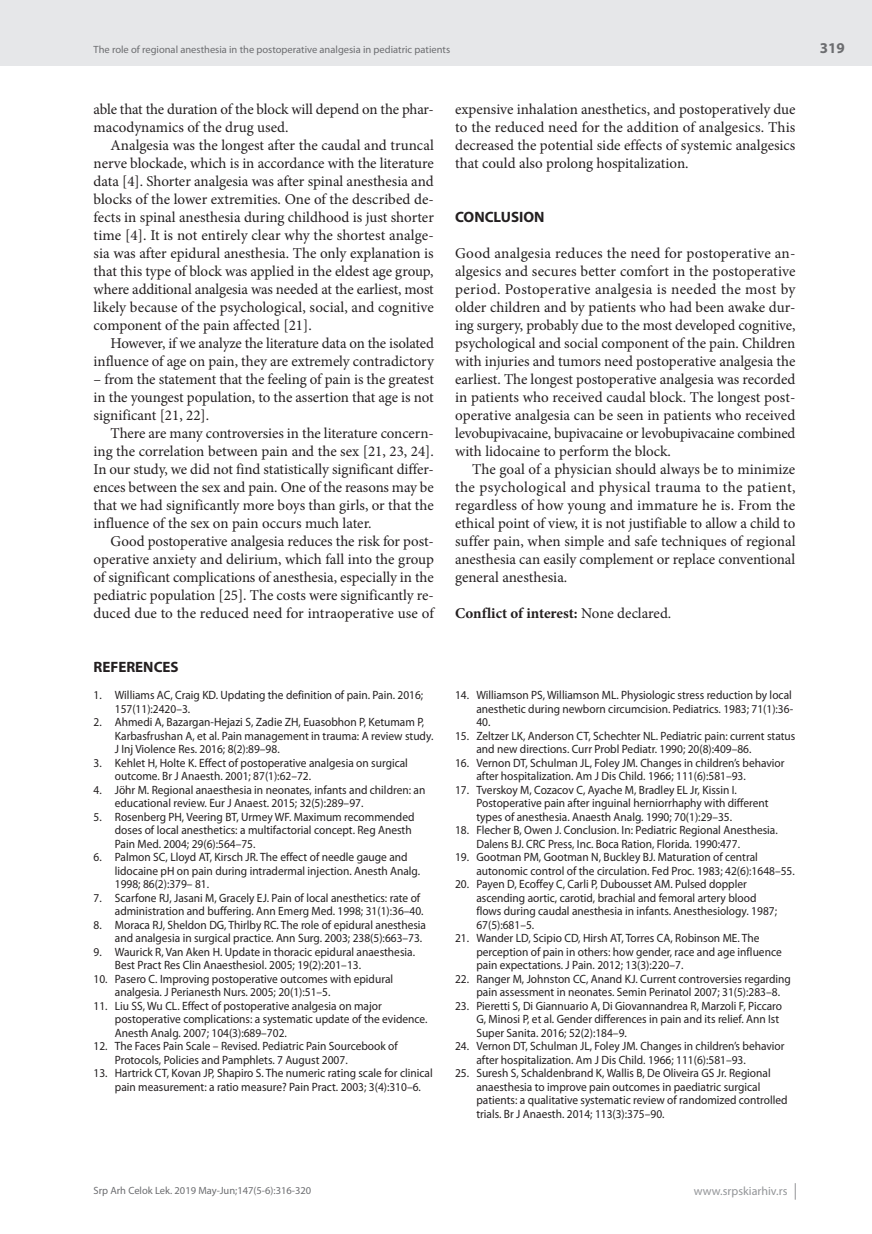
<style>
.page{position:relative;width:872px;height:1234px;background:#fff}
.page>*{position:absolute;margin:0;border:0;box-sizing:border-box;transform-origin:0 0}
.t1{font:15px/18px "Minion Pro";letter-spacing:-.005em;color:#231f20;text-align:justify}
.t2{font:700 15px "Minion Pro";color:#231f20}
.t3{font:700 15px "Myriad Pro";color:#231f20}
.t4{font:700 15px "Myriad Pro";color:#6c6d70}
.t5{font:12px/13.5px "Myriad Pro";color:#231f20;scale:.95 1}
.t6{font:12px "Myriad Pro";color:#939598}
.t7{font:10.5px "Myriad Pro";color:#6c6d70}
.s1{font-weight:400}
</style>
<div class="page">
<div style="left:0;top:0;width:872px;height:66px;background:#e6e7e9"></div>
<svg style="left:795px;top:1183px;width:1px;height:16px"></svg>
<p class="t7" style="left:94px;top:43px;width:358px">The role of regional anesthesia in the postoperative analgesia in pediatric patients</p>
<p class="t1" style="left:94px;top:100px;width:342px">able that the duration of the block will depend on the phar&shy;macodynamics of the drug used.</p>
<p class="t1" style="left:94px;top:136px;width:342px;text-indent:17px">Analgesia was the longest after the caudal and truncal nerve blockade, which is in accordance with the literature data [4]. Shorter analgesia was after spinal anesthesia and blocks of the lower extremities. One of the described de&shy;fects in spinal anesthesia during childhood is just shorter time [4]. It is not entirely clear why the shortest analge&shy;sia was after epidural anesthesia. The only explanation is that this type of block was applied in the eldest age group, where additional analgesia was needed at the earliest, most likely because of the psychological, social, and cognitive component of the pain affected [21].</p>
<p class="t1" style="left:94px;top:334px;width:342px;text-align:right">However, if we analyze the literature data on the isolated influence of age on pain, they are extremely contradictory</p>
<p class="t1" style="left:94px;top:370px;width:342px">– from the statement that the feeling of pain is the greatest in the youngest population, to the assertion that age is not significant [21, 22].</p>
<p class="t1" style="left:94px;top:424px;width:342px;text-indent:17px">There are many controversies in the literature concern&shy;ing the correlation between pain and the sex [21, 23, 24].<br>In our study, we did not find statistically significant differ&shy;ences between the sex and pain. One of the reasons may be that we had significantly more boys than girls, or that the influence of the sex on pain occurs much later.</p>
<p class="t1" style="left:94px;top:532px;width:342px;text-indent:17px">Good postoperative analgesia reduces the risk for post&shy;operative anxiety and delirium, which fall into the group of significant complications of anesthesia, especially in the pediatric population [25]. The costs were significantly re&shy;duced due to the reduced need for intraoperative use of</p>
<p class="t3" style="left:94px;top:657px;width:87px">REFERENCES</p>
<p class="t5" style="left:115px;top:688px;width:326px;text-indent:-21px">1. Williams AC, Craig KD. Updating the definition of pain. Pain. 2016;<br>157(11):2420–3.</p>
<p class="t5" style="left:115px;top:715px;width:337px;text-indent:-21px">2. Ahmedi A, Bazargan-Hejazi S, Zadie ZH, Euasobhon P, Ketumam P,<br>Karbasfrushan A, et al. Pain management in trauma: A review study.<br>J Inj Violence Res. 2016; 8(2):89–98.</p>
<p class="t5" style="left:115px;top:755px;width:310px;text-indent:-21px">3. Kehlet H, Holte K. Effect of postoperative analgesia on surgical outcome. Br J Anaesth. 2001; 87(1):62–72.</p>
<p class="t5" style="left:115px;top:782px;width:328px;text-indent:-21px">4. Jöhr M. Regional anaesthesia in neonates, infants and children: an educational review. Eur J Anaest. 2015; 32(5):289–97.</p>
<p class="t5" style="left:115px;top:809px;width:317px;text-indent:-21px">5. Rosenberg PH, Veering BT, Urmey WF. Maximum recommended doses of local anesthetics: a multifactorial concept. Reg Anesth<br>Pain Med. 2004; 29(6):564–75.</p>
<p class="t5" style="left:115px;top:850px;width:323px;text-indent:-21px">6. Palmon SC, Lloyd AT, Kirsch JR. The effect of needle gauge and lidocaine pH on pain during intradermal injection. Anesth Analg.<br>1998; 86(2):379– 81.</p>
<p class="t5" style="left:94px;top:890px;width:349px;text-align:right">7. Scarfone RJ, Jasani M, Gracely EJ. Pain of local anesthetics: rate of administration and buffering. Ann Emerg Med. 1998; 31(1):36–40.</p>
<p class="t5" style="left:115px;top:917px;width:329px;text-indent:-21px">8. Moraca RJ, Sheldon DG, Thirlby RC. The role of epidural anesthesia and analgesia in surgical practice. Ann Surg. 2003; 238(5):663–73.</p>
<p class="t5" style="left:115px;top:944px;width:317px;text-indent:-21px">9. Waurick R, Van Aken H. Update in thoracic epidural anaesthesia.<br>Best Pract Res Clin Anaesthesiol. 2005; 19(2):201–13.</p>
<p class="t5" style="left:115px;top:971px;width:294px;text-indent:-21px">10. Pasero C. Improving postoperative outcomes with epidural analgesia. J Perianesth Nurs. 2005; 20(1):51–5.</p>
<p class="t5" style="left:115px;top:998px;width:331px;text-indent:-21px">11. Liu SS, Wu CL. Effect of postoperative analgesia on major postoperative complications: a systematic update of the evidence.<br>Anesth Analg. 2007; 104(3):689–702.</p>
<p class="t5" style="left:115px;top:1039px;width:299px;text-indent:-21px">12. The Faces Pain Scale – Revised. Pediatric Pain Sourcebook of<br>Protocols, Policies and Pamphlets. 7 August 2007.</p>
<p class="t5" style="left:115px;top:1066px;width:336px;text-indent:-21px">13. Hartrick CT, Kovan JP, Shapiro S. The numeric rating scale for clinical pain measurement: a ratio measure? Pain Pract. 2003; 3(4):310–6.</p>
<p class="t1" style="left:455px;top:100px;width:342px">expensive inhalation anesthetics, and postoperatively due to the reduced need for the addition of analgesics. This decreased the potential side effects of systemic analgesics that could also prolong hospitalization.</p>
<p class="t3" style="left:455px;top:207px;width:91px">CONCLUSION</p>
<p class="t1" style="left:455px;top:244px;width:342px">Good analgesia reduces the need for postoperative an&shy;algesics and secures better comfort in the postoperative period. Postoperative analgesia is needed the most by older children and by patients who had been awake dur&shy;ing surgery, probably due to the most developed cognitive, psychological and social component of the pain. Children with injuries and tumors need postoperative analgesia the earliest. The longest postoperative analgesia was recorded in patients who received caudal block. The longest post&shy;operative analgesia can be seen in patients who received levobupivacaine, bupivacaine or levobupivacaine combined with lidocaine to perform the block.</p>
<p class="t1" style="left:455px;top:460px;width:342px;text-indent:17px">The goal of a physician should always be to minimize the psychological and physical trauma to the patient, regardless of how young and immature he is. From the ethical point of view, it is not justifiable to allow a child to suffer pain, when simple and safe techniques of regional anesthesia can easily complement or replace conventional general anesthesia.</p>
<p class="t2" style="left:455px;top:602px;width:218px">Conflict of interest: <span class="s1">None declared.</span></p>
<p class="t5" style="left:476px;top:688px;width:335px;text-align:justify;text-indent:-21px">14. Williamson PS, Williamson ML. Physiologic stress reduction by local anesthetic during newborn circumcision. Pediatrics. 1983; 71(1):36- 40.</p>
<p class="t5" style="left:476px;top:728px;width:337px;text-indent:-21px">15. Zeltzer LK, Anderson CT, Schechter NL. Pediatric pain: current status and new directions. Curr Probl Pediatr. 1990; 20(8):409–86.</p>
<p class="t5" style="left:476px;top:755px;width:326px;text-indent:-21px">16. Vernon DT, Schulman JL, Foley JM. Changes in children’s behavior after hospitalization. Am J Dis Child. 1966; 111(6):581–93.</p>
<p class="t5" style="left:476px;top:782px;width:309px;text-indent:-21px">17. Tverskoy M, Cozacov C, Ayache M, Bradley EL Jr, Kissin I.<br>Postoperative pain after inguinal herniorrhaphy with different types of anesthesia. Anaesth Analg. 1990; 70(1):29–35.</p>
<p class="t5" style="left:476px;top:823px;width:319px;text-indent:-21px">18. Flecher B, Owen J. Conclusion. In: Pediatric Regional Anesthesia.<br>Dalens BJ. CRC Press, Inc. Boca Ration, Florida. 1990:477.</p>
<p class="t5" style="left:476px;top:850px;width:337px;text-indent:-21px">19. Gootman PM, Gootman N, Buckley BJ. Maturation of central autonomic control of the circulation. Fed Proc. 1983; 42(6):1648–55.</p>
<p class="t5" style="left:476px;top:877px;width:318px;text-indent:-21px">20. Payen D, Ecoffey C, Carli P, Dubousset AM. Pulsed doppler ascending aortic, carotid, brachial and femoral artery blood flows during caudal anesthesia in infants. Anesthesiology. 1987; 67(5):681–5.</p>
<p class="t5" style="left:476px;top:931px;width:323px;text-indent:-21px">21. Wander LD, Scipio CD, Hirsh AT, Torres CA, Robinson ME. The perception of pain in others: how gender, race and age influence pain expectations. J Pain. 2012; 13(3):220–7.</p>
<p class="t5" style="left:476px;top:971px;width:333px;text-indent:-21px">22. Ranger M, Johnston CC, Anand KJ. Current controversies regarding pain assessment in neonates. Semin Perinatol 2007; 31(5):283–8.</p>
<p class="t5" style="left:476px;top:998px;width:323px;text-indent:-21px">23. Pieretti S, Di Giannuario A, Di Giovannandrea R, Marzoli F, Piccaro<br>G, Minosi P, et al. Gender differences in pain and its relief. Ann Ist<br>Super Sanita. 2016; 52(2):184–9.</p>
<p class="t5" style="left:476px;top:1039px;width:326px;text-indent:-21px">24. Vernon DT, Schulman JL, Foley JM. Changes in children’s behavior after hospitalization. Am J Dis Child. 1966; 111(6):581–93.</p>
<p class="t5" style="left:476px;top:1066px;width:329px;text-indent:-21px">25. Suresh S, Schaldenbrand K, Wallis B, De Oliveira GS Jr. Regional anaesthesia to improve pain outcomes in paediatric surgical patients: a qualitative systematic review of randomized controlled trials. Br J Anaesth. 2014; 113(3):375–90.</p>
<p class="t4" style="left:820px;top:38px;width:26px">319</p>
<p class="t7" style="left:94px;top:1184px;width:219px">Srp Arh Celok Lek. 2019 May-Jun;147(5-6):316-320</p>
<p class="t6" style="left:694px;top:1183px;width:95px">www.srpskiarhiv.rs</p>
</div>
